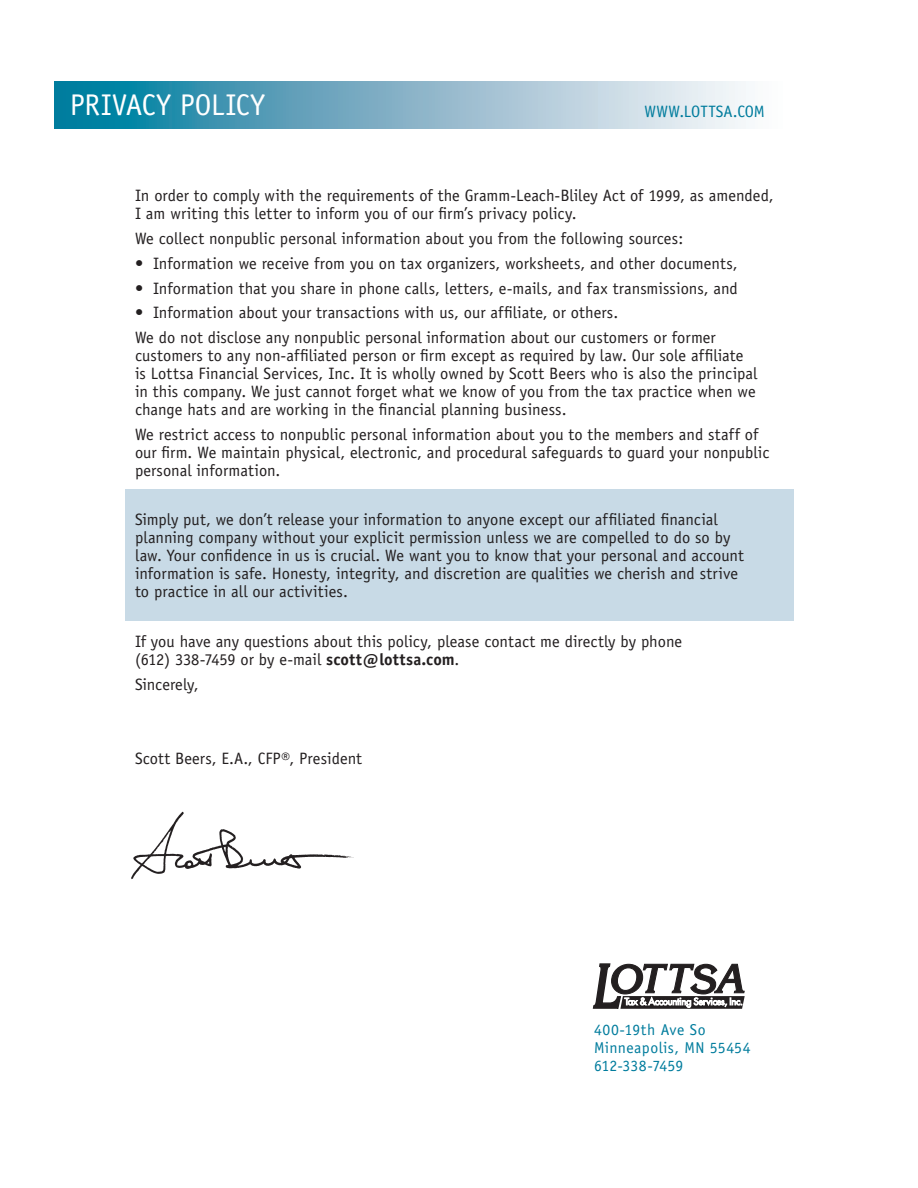
<style>
.page{position:relative;width:918px;height:1188px;background:#fff}
.page>*{position:absolute;margin:0;border:0;box-sizing:border-box;transform-origin:0 0}
.t1{font:30px "Officina Sans";color:#fff}
.t2{font:16.5px/18px "Officina Sans";color:#231f20}
.t3{font:16.5px "Officina Sans";letter-spacing:.005em;color:#007c9d}
.t4{font:15.75px/18px "Officina Sans";letter-spacing:.02em;color:#007c9d}
.s1{font-weight:700}
</style>
<div class="page">
<div style="left:125px;top:489px;width:669px;height:132px;background:#c8dae6"></div>
<svg style="left:54px;top:81px;width:692px;height:48px;background:#7db4c8"></svg>
<img style="left:131px;top:811px;width:223px;height:68px">
<svg style="left:593px;top:963px;width:152px;height:46px"></svg>
<h1 class="t1" style="left:70px;top:88px;width:196px">PRIVACY POLICY</h1>
<p class="t3" style="left:644px;top:102px;width:122px">WWW.LOTTSA.COM</p>
<p class="t2" style="left:135px;top:187px;width:640px">In order to comply with the requirements of the Gramm-Leach-Bliley Act of 1999, as amended,<br>I am writing this letter to inform you of our firm’s privacy policy.</p>
<p class="t2" style="left:135px;top:230px;width:550px">We collect nonpublic personal information about you from the following sources:</p>
<p class="t2" style="left:135px;top:254px;width:604px">• Information we receive from you on tax organizers, worksheets, and other documents,</p>
<p class="t2" style="left:135px;top:279px;width:604px">• Information that you share in phone calls, letters, e-mails, and fax transmissions, and</p>
<p class="t2" style="left:135px;top:300px;width:582px;line-height:24.8px">• Information about your transactions with us, our affiliate, or others.<br>We do not disclose any nonpublic personal information about our customers or former</p>
<p class="t2" style="left:135px;top:347px;width:624px">customers to any non-affiliated person or firm except as required by law. Our sole affiliate is Lottsa Financial Services, Inc. It is wholly owned by Scott Beers who is also the principal in this company. We just cannot forget what we know of you from the tax practice when we change hats and are working in the financial planning business.</p>
<p class="t2" style="left:135px;top:425px;width:636px">We restrict access to nonpublic personal information about you to the members and staff of our firm. We maintain physical, electronic, and procedural safeguards to guard your nonpublic personal information.</p>
<p class="t2" style="left:135px;top:511px;width:610px">Simply put, we don’t release your information to anyone except our affiliated financial planning company without your explicit permission unless we are compelled to do so by law. Your confidence in us is crucial. We want you to know that your personal and account information is safe. Honesty, integrity, and discretion are qualities we cherish and strive to practice in all our activities.</p>
<p class="t2" style="left:135px;top:632px;width:549px">If you have any questions about this policy, please contact me directly by phone (612) 338-7459 or by e-mail <span class="s1">scott@lottsa.com</span>.</p>
<p class="t2" style="left:135px;top:675px;width:65px">Sincerely,</p>
<p class="t2" style="left:135px;top:749px;width:229px">Scott Beers, E.A., CFP®, President</p>
<p class="t4" style="left:594px;top:1020px;width:158px">400-19th Ave So<br>Minneapolis, MN 55454<br>612-338-7459</p>
</div>
